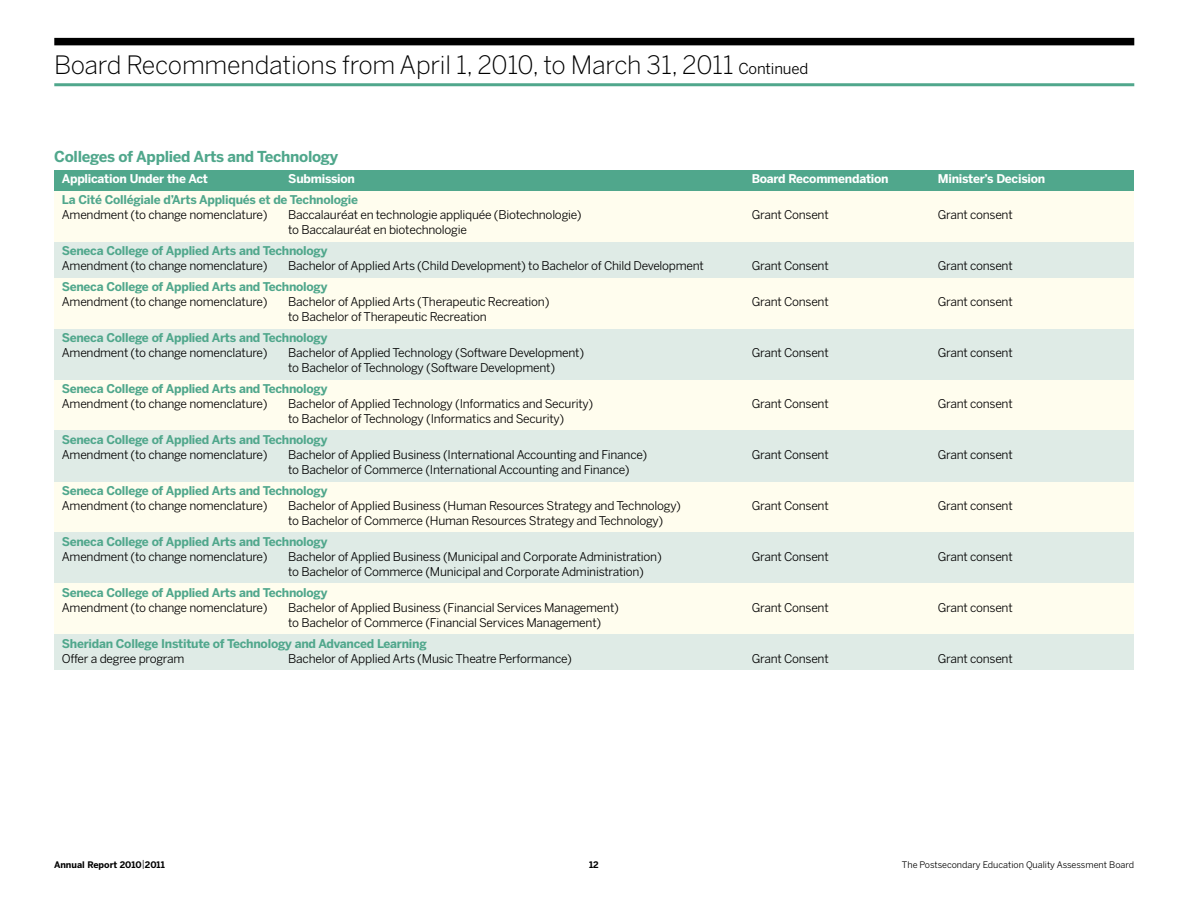
<style>
.page{position:relative;width:1188px;height:918px;background:#fff}
.page>*{position:absolute;margin:0;border:0;box-sizing:border-box;transform-origin:0 0}
.t1{font:300 25.2px "Benton Sans";letter-spacing:-.01em;color:#000}
.t2{font:700 15px "Benton Sans";letter-spacing:-.02em;color:#50a78c}
.t3{font:12px "Benton Sans";letter-spacing:-.02em;color:#000}
.t4{font:700 12px "Benton Sans";letter-spacing:-.02em;color:#50a78c}
.t5{font:700 12px "Benton Sans";letter-spacing:-.02em;color:#fff}
.t6{font:9px "Benton Sans";color:#000}
.t7{font:700 9px "Benton Sans";color:#000}
.s1{font-weight:400;font-size:15px}
.s2{font-weight:400;font-size:9.6px}
</style>
<div class="page">
<div style="left:54px;top:191px;width:1080px;height:51px;background:#fffdee"></div>
<div style="left:54px;top:242px;width:1080px;height:36px;background:#dfebe6"></div>
<div style="left:54px;top:278px;width:1080px;height:51px;background:#fffdee"></div>
<div style="left:54px;top:481px;width:1080px;height:52px;background:#fffdee"></div>
<div style="left:54px;top:329px;width:1080px;height:51px;background:#dfebe6"></div>
<div style="left:54px;top:533px;width:1080px;height:51px;background:#dfebe6"></div>
<div style="left:54px;top:380px;width:1080px;height:51px;background:#fffdee"></div>
<div style="left:54px;top:584px;width:1080px;height:51px;background:#fffdee"></div>
<div style="left:54px;top:430px;width:1080px;height:51px;background:#dfebe6"></div>
<div style="left:54px;top:634px;width:1080px;height:36px;background:#dfebe6"></div>
<div style="left:54px;top:170px;width:1080px;height:21px;background:#50a78c"></div>
<div style="left:54px;top:38px;width:1080px;height:7px;background:#000"></div>
<hr style="left:54px;top:83px;width:1080px;height:3px;background:#50a78c">
<h1 class="t1" style="left:54px;top:50px;width:756px">Board Recommendations from April 1, 2010, to March 31, 2011 <span class="s1">Continued</span></h1>
<p class="t2" style="left:54px;top:148px;width:285px">Colleges of Applied Arts and Technology</p>
<p class="t5" style="left:62px;top:172px;width:148px">Application Under the Act</p>
<p class="t5" style="left:288px;top:172px;width:68px">Submission</p>
<p class="t5" style="left:752px;top:172px;width:138px">Board Recommendation</p>
<p class="t5" style="left:938px;top:172px;width:109px">Minister’s Decision</p>
<p class="t4" style="left:62px;top:193px;width:298px">La Cité Collégiale d’Arts Appliqués et de Technologie</p>
<p class="t3" style="left:62px;top:208px;width:207px">Amendment (to change nomenclature)</p>
<p class="t3" style="left:288px;top:208px;width:295px">Baccalauréat en technologie appliquée (Biotechnologie)</p>
<p class="t3" style="left:752px;top:208px;width:78px">Grant Consent</p>
<p class="t3" style="left:938px;top:208px;width:76px">Grant consent</p>
<p class="t3" style="left:288px;top:223px;width:180px">to Baccalauréat en biotechnologie</p>
<p class="t4" style="left:62px;top:244px;width:267px">Seneca College of Applied Arts and Technology</p>
<p class="t3" style="left:62px;top:259px;width:207px">Amendment (to change nomenclature)</p>
<p class="t3" style="left:288px;top:259px;width:417px">Bachelor of Applied Arts (Child Development) to Bachelor of Child Development</p>
<p class="t3" style="left:752px;top:259px;width:78px">Grant Consent</p>
<p class="t3" style="left:938px;top:259px;width:76px">Grant consent</p>
<p class="t4" style="left:62px;top:280px;width:267px">Seneca College of Applied Arts and Technology</p>
<p class="t3" style="left:62px;top:295px;width:207px">Amendment (to change nomenclature)</p>
<p class="t3" style="left:288px;top:295px;width:263px">Bachelor of Applied Arts (Therapeutic Recreation)</p>
<p class="t3" style="left:752px;top:295px;width:78px">Grant Consent</p>
<p class="t3" style="left:938px;top:295px;width:76px">Grant consent</p>
<p class="t3" style="left:288px;top:310px;width:200px">to Bachelor of Therapeutic Recreation</p>
<p class="t4" style="left:62px;top:331px;width:267px">Seneca College of Applied Arts and Technology</p>
<p class="t3" style="left:62px;top:346px;width:207px">Amendment (to change nomenclature)</p>
<p class="t3" style="left:288px;top:346px;width:297px">Bachelor of Applied Technology (Software Development)</p>
<p class="t3" style="left:752px;top:346px;width:78px">Grant Consent</p>
<p class="t3" style="left:938px;top:346px;width:76px">Grant consent</p>
<p class="t3" style="left:288px;top:361px;width:268px">to Bachelor of Technology (Software Development)</p>
<p class="t4" style="left:62px;top:382px;width:267px">Seneca College of Applied Arts and Technology</p>
<p class="t3" style="left:62px;top:397px;width:207px">Amendment (to change nomenclature)</p>
<p class="t3" style="left:288px;top:397px;width:306px">Bachelor of Applied Technology (Informatics and Security)</p>
<p class="t3" style="left:752px;top:397px;width:78px">Grant Consent</p>
<p class="t3" style="left:938px;top:397px;width:76px">Grant consent</p>
<p class="t3" style="left:288px;top:412px;width:277px">to Bachelor of Technology (Informatics and Security)</p>
<p class="t4" style="left:62px;top:433px;width:267px">Seneca College of Applied Arts and Technology</p>
<p class="t3" style="left:62px;top:448px;width:207px">Amendment (to change nomenclature)</p>
<p class="t3" style="left:288px;top:448px;width:360px">Bachelor of Applied Business (International Accounting and Finance)</p>
<p class="t3" style="left:752px;top:448px;width:78px">Grant Consent</p>
<p class="t3" style="left:938px;top:448px;width:76px">Grant consent</p>
<p class="t3" style="left:288px;top:463px;width:343px">to Bachelor of Commerce (International Accounting and Finance)</p>
<p class="t4" style="left:62px;top:484px;width:267px">Seneca College of Applied Arts and Technology</p>
<p class="t3" style="left:62px;top:499px;width:207px">Amendment (to change nomenclature)</p>
<p class="t3" style="left:288px;top:499px;width:394px">Bachelor of Applied Business (Human Resources Strategy and Technology)</p>
<p class="t3" style="left:752px;top:499px;width:78px">Grant Consent</p>
<p class="t3" style="left:938px;top:499px;width:76px">Grant consent</p>
<p class="t3" style="left:288px;top:514px;width:377px">to Bachelor of Commerce (Human Resources Strategy and Technology)</p>
<p class="t4" style="left:62px;top:535px;width:267px">Seneca College of Applied Arts and Technology</p>
<p class="t3" style="left:62px;top:550px;width:207px">Amendment (to change nomenclature)</p>
<p class="t3" style="left:288px;top:550px;width:375px">Bachelor of Applied Business (Municipal and Corporate Administration)</p>
<p class="t3" style="left:752px;top:550px;width:78px">Grant Consent</p>
<p class="t3" style="left:938px;top:550px;width:76px">Grant consent</p>
<p class="t3" style="left:288px;top:565px;width:357px">to Bachelor of Commerce (Municipal and Corporate Administration)</p>
<p class="t4" style="left:62px;top:586px;width:267px">Seneca College of Applied Arts and Technology</p>
<p class="t3" style="left:62px;top:601px;width:207px">Amendment (to change nomenclature)</p>
<p class="t3" style="left:288px;top:601px;width:332px">Bachelor of Applied Business (Financial Services Management)</p>
<p class="t3" style="left:752px;top:601px;width:78px">Grant Consent</p>
<p class="t3" style="left:938px;top:601px;width:76px">Grant consent</p>
<p class="t3" style="left:288px;top:616px;width:314px">to Bachelor of Commerce (Financial Services Management)</p>
<p class="t4" style="left:62px;top:637px;width:367px">Sheridan College Institute of Technology and Advanced Learning</p>
<p class="t3" style="left:62px;top:652px;width:124px">Offer a degree program</p>
<p class="t3" style="left:288px;top:652px;width:285px">Bachelor of Applied Arts (Music Theatre Performance)</p>
<p class="t3" style="left:752px;top:652px;width:78px">Grant Consent</p>
<p class="t3" style="left:938px;top:652px;width:76px">Grant consent</p>
<p class="t7" style="left:54px;top:859px;width:112px">Annual Report 2010<span class="s2">|</span>2011</p>
<p class="t7" style="left:589px;top:859px;width:11px">12</p>
<p class="t6" style="left:902px;top:859px;width:234px">The Postsecondary Education Quality Assessment Board</p>
</div>
